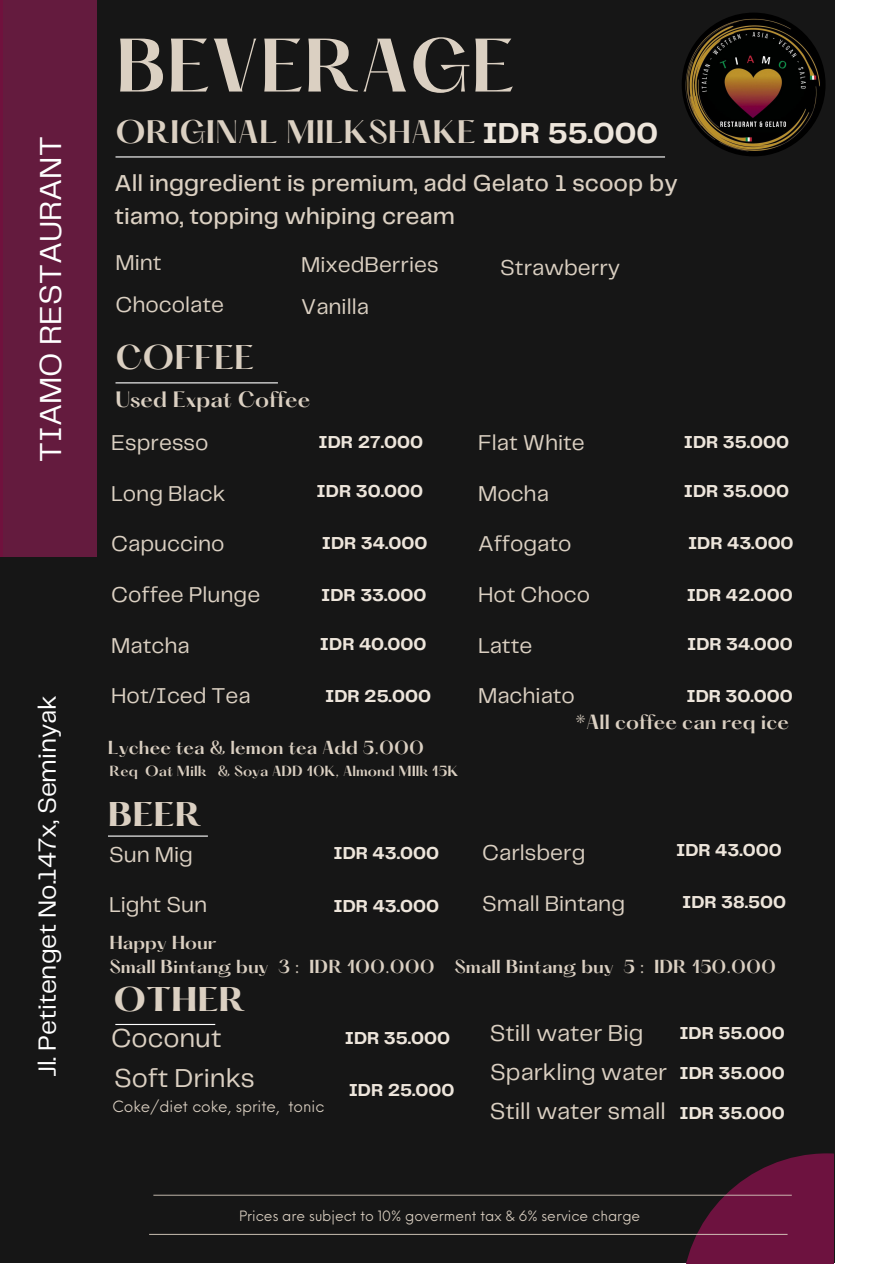
<style>
.page{position:relative;width:894px;height:1264px;background:#fff}
.page>*{position:absolute;margin:0;border:0;box-sizing:border-box;transform-origin:0 0}
.t1{font:600 66.15px "Hatton";color:#dbd0c2}
.t2{font:31.5px "Telegraf";color:#fff}
.t3{font:700 30px "Hatton";color:#dbd0c2}
.t4{font:600 30px "Hatton";color:#dbd0c2}
.t5{font:600 28.5px "Hatton";color:#dbd0c2}
.t6{font:27px "Telegraf";color:#dbd0c2}
.t7{font:25.8px "Telegraf";color:#fff}
.t8{font:500 24px/32.7px "Telegraf";color:#dbd0c2}
.t9{font:23.85px "Telegraf";color:#dbd0c2}
.t10{font:22.35px/41.7px "Telegraf";color:#dbd0c2}
.t11{font:600 19.5px "Hatton";color:#dbd0c2}
.t12{font:700 18px "Telegraf";color:#ede5db}
.t13{font:600 18px "Hatton";color:#dbd0c2}
.t14{font:600 16.5px "Hatton";color:#dbd0c2}
.t15{font:15.15px "Neue Einstellung";color:#dbd0c2}
.t16{font:13.8px "Neue Einstellung";color:#dbd0c2}
.t17{font:600 12.75px "Hatton";color:#dbd0c2}
.s1{font-family:"Telegraf";font-weight:700;font-size:30px;color:#ede5db}
</style>
<div class="page">
<div style="left:0;top:0;width:834px;height:1262px;background:#161616"></div>
<div style="left:0;top:0;width:94px;height:556px;background:#70113d"></div>
<div style="left:3px;top:0;width:94px;height:556px;background:#641b3e"></div>
<img style="left:681px;top:13px;width:144px;height:143px;border-radius:50%">
<hr style="left:115px;top:156px;width:549px;height:1px;background:#fff">
<hr style="left:115px;top:382px;width:163px;height:1px;background:#fff">
<hr style="left:108px;top:835px;width:100px;height:1px;background:#fff">
<hr style="left:115px;top:1023px;width:100px;height:2px;background:#fff">
<svg style="left:681px;top:1153px;width:152px;height:110px;fill:#6d123f"></svg>
<hr style="left:153px;top:1194px;width:638px;height:1px;background:#dbd0c2">
<hr style="left:149px;top:1233px;width:638px;height:1px;background:#dbd0c2">
<p class="t2" style="left:37px;top:461px;width:326px;rotate:-90deg">TIAMO RESTAURANT</p>
<p class="t7" style="left:36px;top:1077px;width:384px;rotate:-90deg">Jl. Petitenget No.147x, Seminyak</p>
<h3 class="t1" style="left:115px;top:35px;width:400px">BEVERAGE</h3>
<h1 class="t5" style="left:115px;top:119px;width:544px">ORIGINAL MILKSHAKE <span class="s1">IDR 55.000</span></h1>
<h2 class="t8" style="left:114px;top:168px;width:564px">All inggredient is premium, add Gelato 1 scoop by tiamo, topping whiping cream</h2>
<p class="t10" style="left:115px;top:243px;width:110px">Mint<br>Chocolate</p>
<h5 class="t10" style="left:301px;top:245px;width:139px">MixedBerries<br>Vanilla</h5>
<h6 class="t10" style="left:500px;top:248px;width:121px">Strawberry</h6>
<h6 class="t4" style="left:115px;top:343px;width:140px">COFFEE</h6>
<h6 class="t11" style="left:115px;top:390px;width:196px">Used Expat Coffee</h6>
<h2 class="t10" style="left:111px;top:423px;width:99px">Espresso</h2>
<h2 class="t10" style="left:111px;top:473px;width:116px">Long Black</h2>
<h2 class="t10" style="left:111px;top:524px;width:115px">Capuccino</h2>
<h2 class="t10" style="left:111px;top:575px;width:150px">Coffee Plunge</h2>
<h2 class="t10" style="left:111px;top:625px;width:80px">Matcha</h2>
<h2 class="t10" style="left:111px;top:676px;width:141px">Hot/Iced Tea</h2>
<p class="t10" style="left:478px;top:423px;width:108px">Flat White</p>
<p class="t10" style="left:478px;top:473px;width:72px">Mocha</p>
<p class="t10" style="left:478px;top:524px;width:95px">Affogato</p>
<p class="t10" style="left:478px;top:575px;width:114px">Hot Choco</p>
<p class="t10" style="left:478px;top:625px;width:56px">Latte</p>
<p class="t10" style="left:478px;top:676px;width:98px">Machiato</p>
<h6 class="t12" style="left:318px;top:434px;width:106px">IDR 27.000</h6>
<h6 class="t12" style="left:683px;top:434px;width:107px">IDR 35.000</h6>
<p class="t12" style="left:316px;top:483px;width:108px">IDR 30.000</p>
<p class="t12" style="left:683px;top:483px;width:107px">IDR 35.000</p>
<p class="t12" style="left:322px;top:535px;width:107px">IDR 34.000</p>
<p class="t12" style="left:687px;top:535px;width:107px">IDR 43.000</p>
<p class="t12" style="left:321px;top:587px;width:107px">IDR 33.000</p>
<p class="t12" style="left:686px;top:587px;width:108px">IDR 42.000</p>
<p class="t12" style="left:320px;top:636px;width:108px">IDR 40.000</p>
<p class="t12" style="left:687px;top:636px;width:107px">IDR 34.000</p>
<p class="t12" style="left:325px;top:688px;width:107px">IDR 25.000</p>
<p class="t12" style="left:686px;top:688px;width:108px">IDR 30.000</p>
<p class="t13" style="left:575px;top:713px;width:215px">*All coffee can req ice</p>
<p class="t14" style="left:108px;top:740px;width:317px">Lychee tea &amp; lemon tea Add 5.000</p>
<p class="t17" style="left:109px;top:764px;width:350px">Req Oat Milk &amp; Soya ADD 10K, Almond MIlk 15K</p>
<p class="t3" style="left:108px;top:800px;width:95px">BEER</p>
<p class="t10" style="left:109px;top:834px;width:85px">Sun Mig</p>
<p class="t10" style="left:109px;top:885px;width:100px">Light Sun</p>
<h2 class="t12" style="left:333px;top:845px;width:107px">IDR 43.000</h2>
<h6 class="t12" style="left:333px;top:898px;width:107px">IDR 43.000</h6>
<p class="t10" style="left:482px;top:833px;width:105px">Carlsberg</p>
<p class="t10" style="left:482px;top:884px;width:144px">Small Bintang</p>
<p class="t12" style="left:676px;top:842px;width:107px">IDR 43.000</p>
<p class="t12" style="left:682px;top:894px;width:105px">IDR 38.500</p>
<p class="t14" style="left:109px;top:934px;width:108px">Happy Hour</p>
<p class="t14" style="left:109px;top:959px;width:326px">Small Bintang buy 3 : IDR 100.000</p>
<h6 class="t14" style="left:454px;top:959px;width:323px">Small Bintang buy 5 : IDR 150.000</h6>
<h6 class="t3" style="left:114px;top:984px;width:133px">OTHER</h6>
<p class="t6" style="left:111px;top:1026px;width:112px">Coconut</p>
<h2 class="t9" style="left:490px;top:1023px;width:155px">Still water Big</h2>
<h4 class="t12" style="left:679px;top:1025px;width:107px">IDR 55.000</h4>
<p class="t9" style="left:490px;top:1062px;width:178px">Sparkling water</p>
<h6 class="t12" style="left:679px;top:1065px;width:107px">IDR 35.000</h6>
<h6 class="t9" style="left:489px;top:1101px;width:177px">Still water small</h6>
<p class="t12" style="left:679px;top:1104px;width:107px">IDR 35.000</p>
<p class="t12" style="left:344px;top:1030px;width:107px">IDR 35.000</p>
<p class="t12" style="left:348px;top:1082px;width:107px">IDR 25.000</p>
<p class="t6" style="left:114px;top:1066px;width:142px">Soft Drinks</p>
<p class="t15" style="left:112px;top:1093px;width:213px">Coke/diet coke, sprite, tonic</p>
<h4 class="t16" style="left:239px;top:1203px;width:402px">Prices are subject to 10% goverment tax &amp; 6% service charge</h4>
</div>
